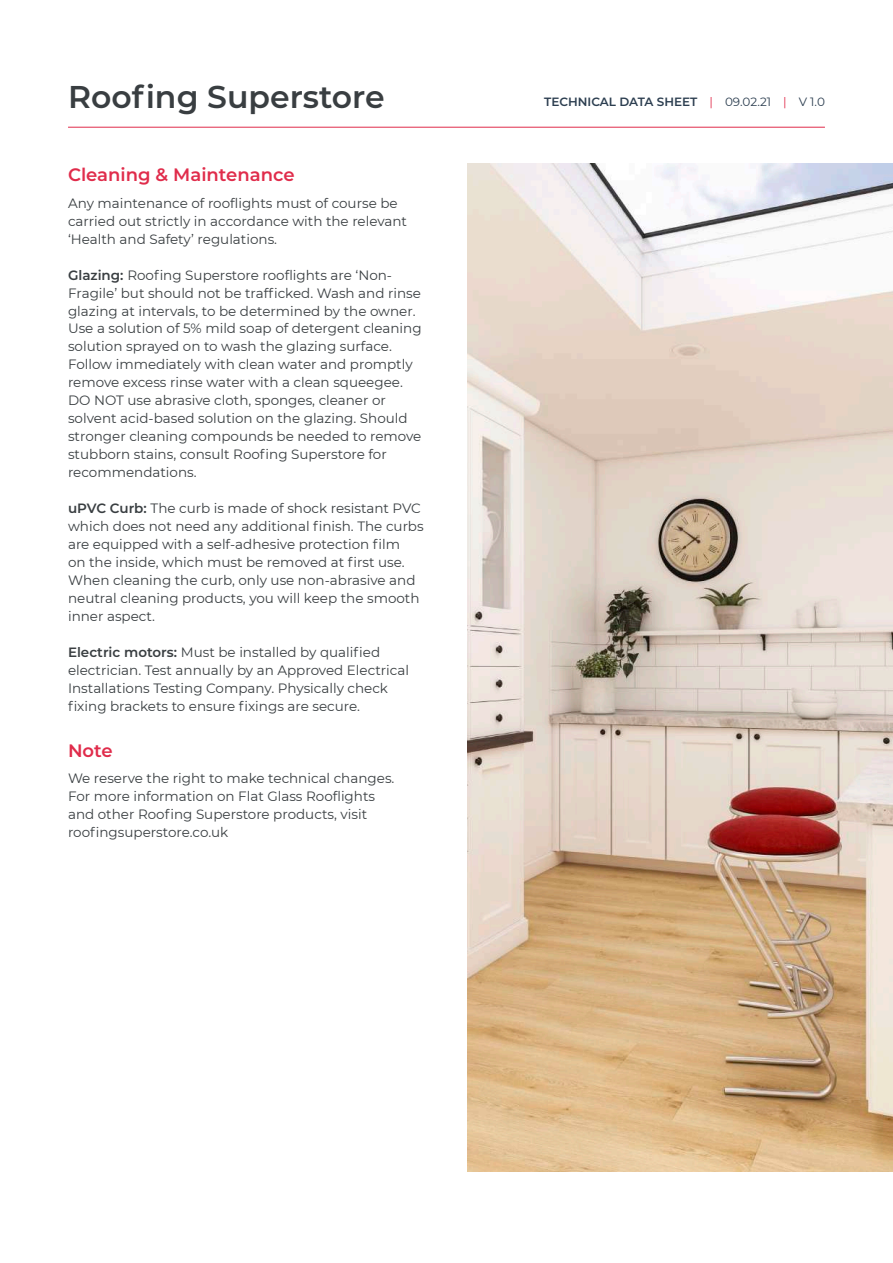
<style>
.page{position:relative;width:893px;height:1263px;background:#fff}
.page>*{position:absolute;margin:0;border:0;box-sizing:border-box;transform-origin:0 0}
.t1{font:600 31.5px "Montserrat";color:#393e41}
.t2{font:600 18px "Montserrat";color:#e02c4b}
.t3{font:13.5px/18px "Montserrat";color:#393e41}
.t4{font:600 12px "Montserrat";color:#2c3e50}
.s1{font-weight:600}
.s2{font-weight:400;color:#e02c4b}
.s3{font-weight:400}
</style>
<div class="page">
<hr style="left:68px;top:127px;width:757px;height:1px;background:#e02c4b">
<img style="left:468px;top:164px;width:425px;height:1008px">
<h1 class="t1" style="left:68px;top:75px;width:318px">Roofing Superstore</h1>
<h2 class="t2" style="left:68px;top:162px;width:228px">Cleaning &amp; Maintenance</h2>
<p class="t3" style="left:68px;top:193px;width:341px">Any maintenance of rooflights must of course be carried out strictly in accordance with the relevant ‘Health and Safety’ regulations.</p>
<p class="t3" style="left:68px;top:265px;width:355px"><span class="s1">Glazing:</span> Roofing Superstore rooflights are ‘Non-Fragile’ but should not be trafficked. Wash and rinse glazing at intervals, to be determined by the owner.<br>Use a solution of 5% mild soap of detergent cleaning solution sprayed on to wash the glazing surface.<br>Follow immediately with clean water and promptly remove excess rinse water with a clean squeegee.<br>DO NOT use abrasive cloth, sponges, cleaner or solvent acid-based solution on the glazing. Should stronger cleaning compounds be needed to remove stubborn stains, consult Roofing Superstore for recommendations.</p>
<p class="t3" style="left:68px;top:499px;width:357px"><span class="s1">uPVC Curb:</span> The curb is made of shock resistant PVC which does not need any additional finish. The curbs are equipped with a self-adhesive protection film<br>on the inside, which must be removed at first use.<br>When cleaning the curb, only use non-abrasive and neutral cleaning products, you will keep the smooth inner aspect.</p>
<p class="t3" style="left:68px;top:643px;width:342px"><span class="s1">Electric motors:</span> Must be installed by qualified electrician. Test annually by an Approved Electrical Installations Testing Company. Physically check fixing brackets to ensure fixings are secure.</p>
<h2 class="t2" style="left:68px;top:737px;width:46px">Note</h2>
<p class="t3" style="left:68px;top:769px;width:328px">We reserve the right to make technical changes.<br>For more information on Flat Glass Rooflights and other Roofing Superstore products, visit roofingsuperstore.co.uk</p>
<p class="t4" style="left:544px;top:93px;width:282px">TECHNICAL DATA SHEET <span class="s2">|</span> <span class="s3">09.02.21</span> <span class="s2">|</span> <span class="s3">V 1.0</span></p>
</div>
